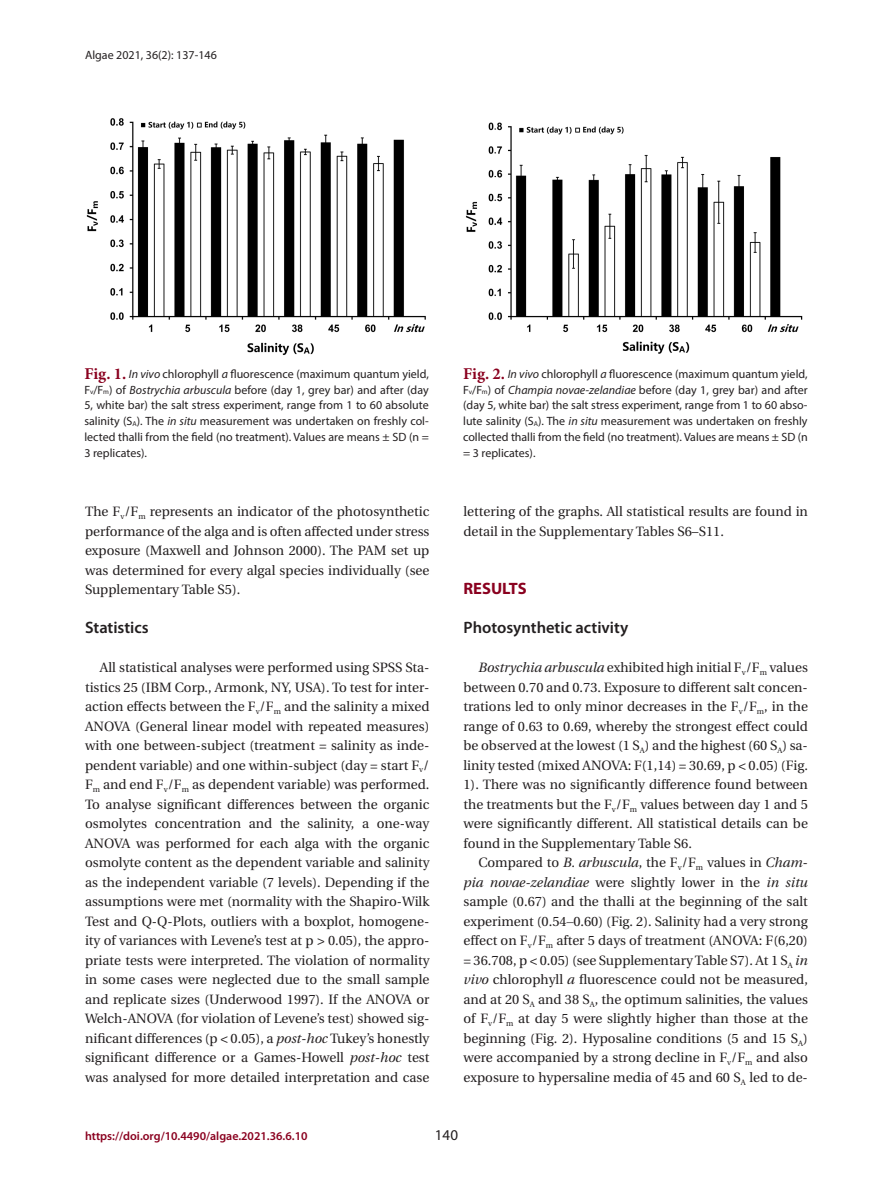
<style>
.page{position:relative;width:893px;height:1191px;background:#fff}
.page>*{position:absolute;margin:0;border:0;box-sizing:border-box;transform-origin:0 0}
.중제목_기준선격자{font:600 16.5px "Myriad Pro";color:#231f20}
.대제목_기준선격자{font:700 16.5px "Myriad Pro";color:#8a011f}
.t1{font:15px "Myriad Pro";color:#231f20}
.본문내용_공통{font:13.5px/19.5px "Utopia";color:#231f20;text-align:justify}
.테이블_이미지_캡션{font:12px/15.8px "Myriad Pro";color:#231f20;text-align:justify}
.t2{font:600 12px "Myriad Pro";color:#8a011f}
.s1{font-family:"Minion Pro";font-weight:700;font-size:16.5px;color:#8a011f}
.s2{font-style:italic}
.s3{font-size:7.05px}
.s4{font-family:"Times New Roman"}
</style>
<div class="page">
<img style="left:86px;top:118px;width:340px;height:237px">
<img style="left:465px;top:122px;width:338px;height:232px">
<p class="테이블_이미지_캡션" style="left:85px;top:47px;width:133px">Algae 2021, 36(2): 137-146</p>
<p class="테이블_이미지_캡션" style="left:84px;top:366px;width:346px"><span class="s1">Fig. 1.</span> <span class="s2">In vivo</span> chlorophyll <span class="s2">a</span> fluorescence (maximum quantum yield, F<span class="s3">v</span>/F<span class="s3">m</span>) of <span class="s2">Bostrychia arbuscula</span> before (day 1, grey bar) and after (day 5, white bar) the salt stress experiment, range from 1 to 60 absolute salinity (S<span class="s3">A</span>). The <span class="s2">in situ</span> measurement was undertaken on freshly col&shy;lected thalli from the field (no treatment). Values are means ± SD (n = 3 replicates).</p>
<p class="테이블_이미지_캡션" style="left:463px;top:366px;width:346px"><span class="s1">Fig. 2.</span> <span class="s2">In vivo</span> chlorophyll <span class="s2">a</span> fluorescence (maximum quantum yield, F<span class="s3">v</span>/F<span class="s3">m</span>) of <span class="s2">Champia novae-zelandiae</span> before (day 1, grey bar) and after (day 5, white bar) the salt stress experiment, range from 1 to 60 abso&shy;lute salinity (S<span class="s3">A</span>). The <span class="s2">in situ</span> measurement was undertaken on freshly collected thalli from the field (no treatment). Values are means ± SD (n = 3 replicates).</p>
<p class="본문내용_공통" style="left:85px;top:502px;width:346px">The F<sub>v</sub>/F<sub>m</sub> represents an indicator of the photosynthetic performance of the alga and is often affected under stress exposure (Maxwell and Johnson 2000). The PAM set up was determined for every algal species individually (see Supplementary Table S5).</p>
<p class="중제목_기준선격자" style="left:85px;top:617px;width:65px">Statistics</p>
<p class="본문내용_공통" style="left:85px;top:658px;width:346px;text-indent:15px">All statistical analyses were performed using SPSS Sta&shy;tistics 25 (IBM Corp., Armonk, NY, USA). To test for inter&shy;action effects between the F<sub>v</sub>/F<sub>m</sub> and the salinity a mixed ANOVA (General linear model with repeated measures) with one between-subject (treatment = salinity as inde&shy;pendent variable) and one within-subject (day = start F<sub>v</sub>/ F<sub>m</sub> and end F<sub>v</sub>/F<sub>m</sub> as dependent variable) was performed.<br>To analyse significant differences between the organic osmolytes concentration and the salinity, a one-way ANOVA was performed for each alga with the organic osmolyte content as the dependent variable and salinity as the independent variable (7 levels). Depending if the assumptions were met (normality with the Shapiro-Wilk Test and Q-Q-Plots, outliers with a boxplot, homogene&shy;ity of variances with Levene’s test at p &gt; 0.05), the appro&shy;priate tests were interpreted. The violation of normality in some cases were neglected due to the small sample and replicate sizes (Underwood 1997). If the ANOVA or Welch-ANOVA (for violation of Levene’s test) showed sig&shy;nificant differences (p &lt; 0.05), a <span class="s2">post-hoc</span> Tukey’s honestly significant difference or a Games-Howell <span class="s2">post-hoc</span> test was analysed for more detailed interpretation and case</p>
<p class="본문내용_공통" style="left:463px;top:502px;width:346px">lettering of the graphs. All statistical results are found in detail in the Supplementary Tables S6–S11.</p>
<p class="대제목_기준선격자" style="left:463px;top:577px;width:65px">RESULTS</p>
<p class="중제목_기준선격자" style="left:463px;top:617px;width:166px">Photosynthetic activity</p>
<p class="본문내용_공통" style="left:463px;top:658px;width:346px;text-indent:15px"><span class="s2">Bostrychia arbuscula</span> exhibited high initial F<sub>v</sub>/F<sub>m</sub> values between 0.70 and 0.73. Exposure to different salt concen&shy;trations led to only minor decreases in the F<sub>v</sub>/F<sub>m</sub>, in the range of 0.63 to 0.69, whereby the strongest effect could be observed at the lowest (1 S<sub>A</sub>) and the highest (60 S<sub>A</sub>) sa&shy;linity tested (mixed ANOVA: F(1,14) = 30.69, p &lt; 0.05) (Fig.<br>1). There was no significantly difference found between the treatments but the F<sub>v</sub>/F<sub>m</sub> values between day 1 and 5 were significantly different. All statistical details can be found in the Supplementary Table S6.</p>
<p class="본문내용_공통" style="left:463px;top:853px;width:346px;text-indent:15px">Compared to <span class="s2">B. arbuscula</span>, the F<sub>v</sub>/F<sub>m</sub> values in <span class="s2">Cham&shy;pia novae-zelandiae</span> were slightly lower in the <span class="s2">in situ </span>sample (0.67) and the thalli at the beginning of the salt experiment (0.54<span class="s4">‒</span>0.60) (Fig. 2). Salinity had a very strong effect on F<sub>v</sub>/F<sub>m</sub> after 5 days of treatment (ANOVA: F(6,20) = 36.708, p &lt; 0.05) (see Supplementary Table S7). At 1 S<sub>A</sub> <span class="s2">in vivo</span> chlorophyll <span class="s2">a</span> fluorescence could not be measured, and at 20 S<sub>A</sub> and 38 S<sub>A</sub>, the optimum salinities, the values of F<sub>v</sub>/F<sub>m</sub> at day 5 were slightly higher than those at the beginning (Fig. 2). Hyposaline conditions (5 and 15 S<sub>A</sub>) were accompanied by a strong decline in F<sub>v</sub>/F<sub>m</sub> and also exposure to hypersaline media of 45 and 60 S<sub>A</sub> led to de-</p>
<p class="t2" style="left:85px;top:1128px;width:224px">https://doi.org/10.4490/algae.2021.36.6.10</p>
<p class="t1" style="left:435px;top:1125px;width:25px">140</p>
</div>
